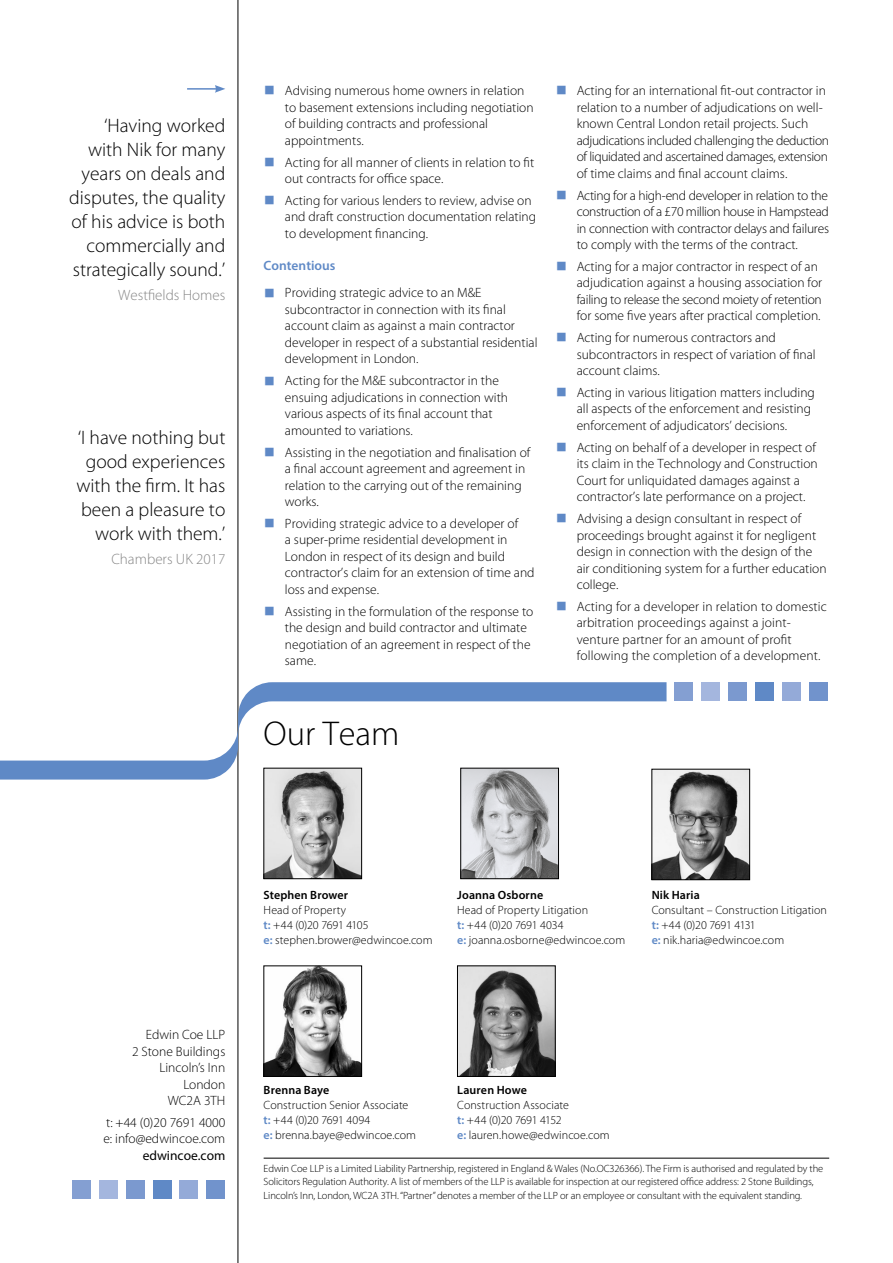
<style>
.page{position:relative;width:893px;height:1263px;background:#fff}
.page>*{position:absolute;margin:0;border:0;box-sizing:border-box;transform-origin:0 0}
.t1{font:300 34.5px "Myriad Pro";color:#000}
.t2{font:300 19.5px/24px "Myriad Pro";color:#000;text-align:right}
.t3{font:300 15px "Myriad Pro";color:#878787}
.t4{font:300 13.5px/16.5px "Myriad Pro";color:#000}
.t5{font:13.5px "Myriad Pro";color:#000}
.t6{font:600 13.5px "Myriad Pro";color:#5f89c6}
.t7{font:300 12px/15px "Myriad Pro";letter-spacing:.005em;color:#000}
.t8{font:600 12px "Myriad Pro";letter-spacing:.01em;color:#000}
.t9{font:300 10.5px/13.5px "Myriad Pro";letter-spacing:-.01em;color:#000}
.s1{font-weight:600;color:#5f89c6}
</style>
<div class="page">
<img style="left:654px;top:771px;width:94px;height:107px">
<div style="left:652px;top:769px;width:98px;height:111px;border:1px solid #000"></div>
<hr style="left:187px;top:88px;width:30px;height:2px;background:#5f89c6">
<svg style="left:215px;top:85px;width:10px;height:8px"></svg>
<hr style="left:238px;top:0;width:1px;height:1263px;background:#000">
<hr style="left:264px;top:1158px;width:565px;height:1px;background:#000">
<div style="left:72px;top:1180px;width:19px;height:19px;background:#849fd2"></div>
<div style="left:99px;top:1180px;width:19px;height:19px;background:#a4b6de"></div>
<div style="left:126px;top:1180px;width:19px;height:19px;background:#7b99cf"></div>
<div style="left:153px;top:1180px;width:19px;height:19px;background:#5f89c6"></div>
<div style="left:180px;top:1180px;width:18px;height:19px;background:#94aad8"></div>
<div style="left:206px;top:1180px;width:19px;height:19px;background:#7193cc"></div>
<img style="left:462px;top:779px;width:95px;height:98px">
<div style="left:460px;top:768px;width:99px;height:111px;border:1px solid #000"></div>
<img style="left:266px;top:779px;width:94px;height:98px">
<div style="left:264px;top:768px;width:98px;height:111px;border:1px solid #000"></div>
<img style="left:266px;top:968px;width:94px;height:106px">
<div style="left:264px;top:966px;width:98px;height:110px;border:1px solid #000"></div>
<img style="left:459px;top:968px;width:94px;height:106px">
<div style="left:457px;top:966px;width:98px;height:110px;border:1px solid #000"></div>
<div style="left:674px;top:682px;width:19px;height:19px;background:#849fd2"></div>
<div style="left:701px;top:682px;width:19px;height:19px;background:#a4b6de"></div>
<div style="left:728px;top:682px;width:19px;height:19px;background:#7b99cf"></div>
<div style="left:755px;top:682px;width:19px;height:19px;background:#5f89c6"></div>
<div style="left:782px;top:682px;width:19px;height:19px;background:#94aad8"></div>
<div style="left:809px;top:682px;width:19px;height:19px;background:#7193cc"></div>
<svg style="left:0;top:682px;width:666px;height:97px"></svg>
<h2 class="t2" style="left:69px;top:113px;width:158px">‘Having worked with Nik for many years on deals and disputes, the quality of his advice is both commercially and strategically sound.’</h2>
<p class="t3" style="left:118px;top:286px;width:109px">Westfields Homes</p>
<h2 class="t2" style="left:76px;top:425px;width:150px">‘I have nothing but good experiences with the firm. It has been a pleasure to work with them.’</h2>
<p class="t3" style="left:111px;top:550px;width:115px">Chambers UK 2017</p>
<p class="t4" style="left:285px;top:82px;width:250px">Advising numerous home owners in relation to basement extensions including negotiation of building contracts and professional appointments.</p>
<p class="t4" style="left:285px;top:154px;width:251px">Acting for all manner of clients in relation to fit out contracts for office space.</p>
<p class="t4" style="left:285px;top:192px;width:253px">Acting for various lenders to review, advise on and draft construction documentation relating to development financing.</p>
<p class="t6" style="left:264px;top:257px;width:73px">Contentious</p>
<p class="t4" style="left:285px;top:284px;width:254px">Providing strategic advice to an M&amp;E subcontractor in connection with its final account claim as against a main contractor developer in respect of a substantial residential development in London.</p>
<p class="t4" style="left:285px;top:372px;width:225px">Acting for the M&amp;E subcontractor in the ensuing adjudications in connection with various aspects of its final account that amounted to variations.</p>
<p class="t4" style="left:285px;top:444px;width:247px">Assisting in the negotiation and finalisation of a final account agreement and agreement in relation to the carrying out of the remaining works.</p>
<p class="t4" style="left:285px;top:515px;width:251px">Providing strategic advice to a developer of<br>a super-prime residential development in London in respect of its design and build contractor’s claim for an extension of time and loss and expense.</p>
<p class="t4" style="left:285px;top:603px;width:250px">Assisting in the formulation of the response to the design and build contractor and ultimate negotiation of an agreement in respect of the same.</p>
<h1 class="t1" style="left:264px;top:713px;width:137px">Our Team</h1>
<p class="t4" style="left:577px;top:82px;width:254px">Acting for an international fit-out contractor in relation to a number of adjudications on well&shy;known Central London retail projects. Such adjudications included challenging the deduction of liquidated and ascertained damages, extension of time claims and final account claims.</p>
<p class="t4" style="left:577px;top:187px;width:254px;text-align:justify">Acting for a high-end developer in relation to the construction of a £70 million house in Hampstead in connection with contractor delays and failures to comply with the terms of the contract.</p>
<p class="t4" style="left:577px;top:258px;width:247px">Acting for a major contractor in respect of an adjudication against a housing association for failing to release the second moiety of retention for some five years after practical completion.</p>
<p class="t4" style="left:577px;top:329px;width:241px">Acting for numerous contractors and subcontractors in respect of variation of final account claims.</p>
<p class="t4" style="left:577px;top:384px;width:240px">Acting in various litigation matters including all aspects of the enforcement and resisting enforcement of adjudicators’ decisions.</p>
<p class="t4" style="left:577px;top:439px;width:243px">Acting on behalf of a developer in respect of its claim in the Technology and Construction Court for unliquidated damages against a contractor’s late performance on a project.</p>
<p class="t4" style="left:577px;top:510px;width:251px">Advising a design consultant in respect of proceedings brought against it for negligent design in connection with the design of the air conditioning system for a further education college.</p>
<p class="t4" style="left:577px;top:598px;width:252px">Acting for a developer in relation to domestic arbitration proceedings against a joint&shy;venture partner for an amount of profit following the completion of a development.</p>
<p class="t4" style="left:132px;top:1026px;width:95px;text-align:right">Edwin Coe LLP<br>2 Stone Buildings<br>Lincoln’s Inn<br>London<br>WC2A 3TH</p>
<p class="t4" style="left:103px;top:1114px;width:124px">t: +44 (0)20 7691 4000 e: info@edwincoe.com</p>
<p class="t5" style="left:143px;top:1147px;width:84px">edwincoe.com</p>
<p class="t8" style="left:264px;top:887px;width:86px">Stephen Brower</p>
<p class="t7" style="left:264px;top:902px;width:170px">Head of Property<br><span class="s1">t:</span> +44 (0)20 7691 4105<br><span class="s1">e:</span> stephen.brower@edwincoe.com</p>
<p class="t8" style="left:457px;top:887px;width:87px">Joanna Osborne</p>
<p class="t7" style="left:457px;top:902px;width:169px">Head of Property Litigation<br><span class="s1">t:</span> +44 (0)20 7691 4034<br><span class="s1">e:</span> joanna.osborne@edwincoe.com</p>
<p class="t8" style="left:652px;top:887px;width:50px">Nik Haria</p>
<p class="t7" style="left:652px;top:902px;width:177px">Consultant – Construction Litigation <span class="s1">t:</span> +44 (0)20 7691 4131<br><span class="s1">e:</span> nik.haria@edwincoe.com</p>
<p class="t8" style="left:264px;top:1082px;width:67px">Brenna Baye</p>
<p class="t7" style="left:264px;top:1097px;width:154px">Construction Senior Associate <span class="s1">t:</span> +44 (0)20 7691 4094<br><span class="s1">e:</span> brenna.baye@edwincoe.com</p>
<p class="t8" style="left:457px;top:1082px;width:71px">Lauren Howe</p>
<p class="t7" style="left:457px;top:1097px;width:154px">Construction Associate<br><span class="s1">t:</span> +44 (0)20 7691 4152<br><span class="s1">e:</span> lauren.howe@edwincoe.com</p>
<p class="t9" style="left:264px;top:1161px;width:561px">Edwin Coe LLP is a Limited Liability Partnership, registered in England &amp; Wales (No.OC326366). The Firm is authorised and regulated by the<br>Solicitors Regulation Authority. A list of members of the LLP is available for inspection at our registered office address: 2 Stone Buildings,<br>Lincoln’s Inn, London, WC2A 3TH. “Partner” denotes a member of the LLP or an employee or consultant with the equivalent standing.</p>
</div>
